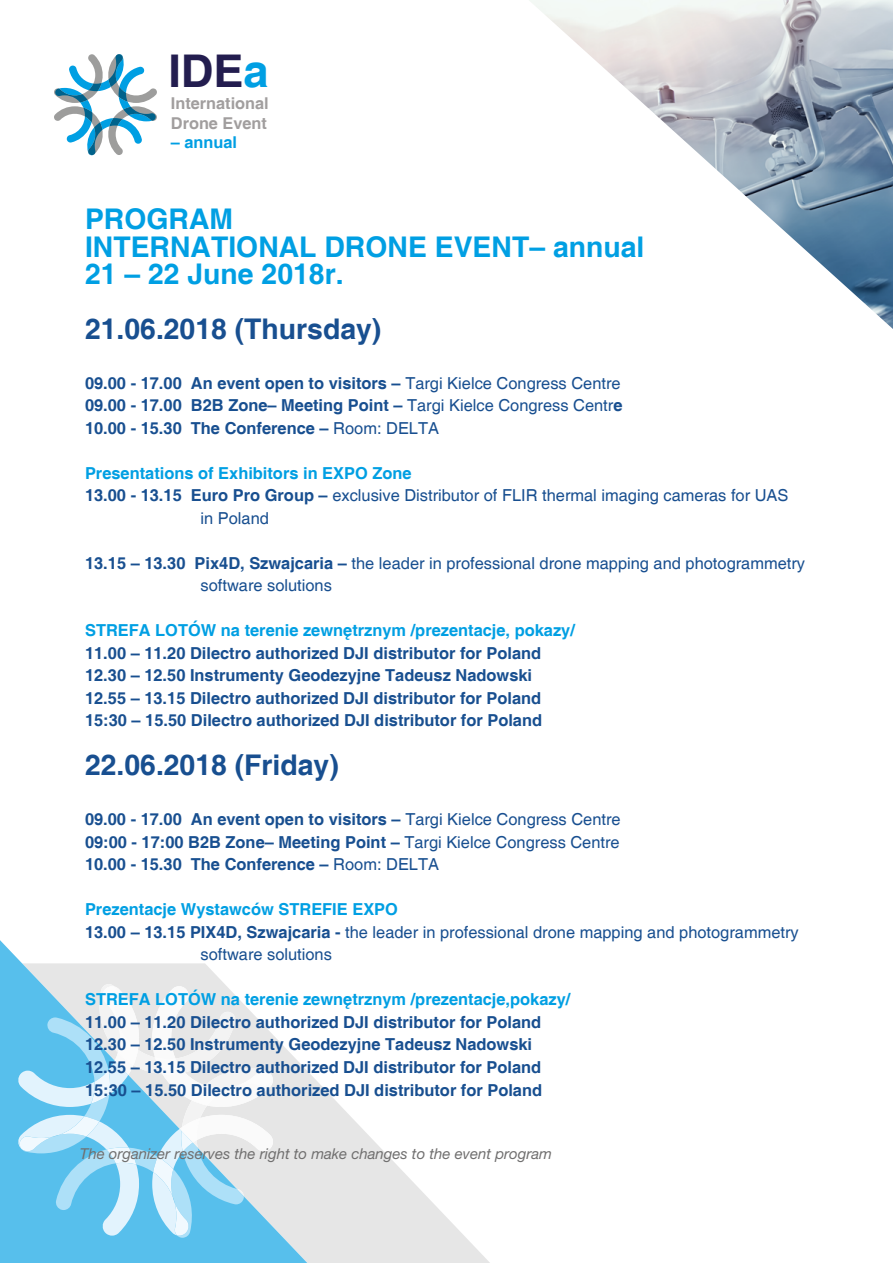
<style>
.page{position:relative;width:893px;height:1263px;background:#fff}
.page>*{position:absolute;margin:0;border:0;box-sizing:border-box;transform-origin:0 0}
.t1{font:700 45.15px "Helvetica";color:#231d4f}
.t2{font:700 28.5px/27.5px "Helvetica";color:#009fe3}
.t3{font:700 28.5px "Helvetica";color:#184f90}
.t4{font:700 16.5px/22.5px "Helvetica";color:#184f90;text-align:justify}
.t5{font:16.5px/22.5px "Helvetica";color:#184f90}
.t6{font:700 16.5px "Helvetica";color:#009fe3}
.t7{font:700 16.35px/19.5px "Helvetica";color:#a19e9e}
.t8{font:700 16.35px "Helvetica";color:#009fe3}
.t9{font:italic 15px "Helvetica Neue LT Pro";color:#706f6f}
.s1{color:#009fe3}
.s2{font-weight:400}
.s3{font-weight:700}
</style>
<div class="page">
<img style="left:529px;top:0;width:364px;height:329px">
<svg style="left:0;top:940px;width:490px;height:323px"></svg>
<svg style="left:17px;top:984px;width:257px;height:254px"></svg>
<svg style="left:54px;top:54px;width:103px;height:101px"></svg>
<h1 class="t1" style="left:168px;top:44px;width:102px">IDE<span class="s1">a</span></h1>
<p class="t7" style="left:171px;top:95px;width:99px">International<br>Drone Event</p>
<p class="t8" style="left:171px;top:133px;width:68px">– annual</p>
<h2 class="t2" style="left:85px;top:207px;width:561px">PROGRAM<br>INTERNATIONAL DRONE EVENT– annual<br>21 – 22 June 2018r.</h2>
<h2 class="t3" style="left:85px;top:311px;width:298px">21.06.2018 (Thursday)</h2>
<p class="t4" style="left:85px;top:373px;width:539px">09.00 - 17.00 An event open to visitors – <span class="s2">Targi Kielce Congress Centre </span>09.00 - 17.00 B2B Zone– Meeting Point – <span class="s2">Targi Kielce Congress Centr</span>e 10.00 - 15.30 The Conference – <span class="s2">Room: DELTA</span></p>
<p class="t6" style="left:85px;top:463px;width:328px">Presentations of Exhibitors in EXPO Zone</p>
<p class="t5" style="left:85px;top:485px;width:705px"><span class="s3">13.00 - 13.15 Euro Pro Group –</span> exclusive Distributor of FLIR thermal imaging cameras for UAS</p>
<p class="t5" style="left:201px;top:507px;width:70px">in Poland</p>
<p class="t5" style="left:201px;top:552px;width:606px;text-indent:-115px"><span class="s3">13.15 – 13.30 Pix4D, Szwajcaria –</span> the leader in professional drone mapping and photogrammetry software solutions</p>
<p class="t6" style="left:85px;top:620px;width:491px">STREFA LOTÓW na terenie zewnętrznym /prezentacje, pokazy/</p>
<p class="t4" style="left:85px;top:643px;width:459px;text-align:left">11.00 – 11.20 Dilectro authorized DJI distributor for Poland 12.30 – 12.50 Instrumenty Geodezyjne Tadeusz Nadowski 12.55 – 13.15 Dilectro authorized DJI distributor for Poland 15:30 – 15.50 Dilectro authorized DJI distributor for Poland</p>
<h2 class="t3" style="left:85px;top:748px;width:255px">22.06.2018 (Friday)</h2>
<p class="t4" style="left:85px;top:809px;width:537px">09.00 - 17.00 An event open to visitors – <span class="s2">Targi Kielce Congress Centre </span>09:00 - 17:00 B2B Zone– Meeting Point – <span class="s2">Targi Kielce Congress Centre </span>10.00 - 15.30 The Conference – <span class="s2">Room: DELTA</span></p>
<p class="t6" style="left:85px;top:899px;width:314px">Prezentacje Wystawców STREFIE EXPO</p>
<p class="t5" style="left:85px;top:921px;width:715px"><span class="s3">13.00 – 13.15 PIX4D, Szwajcaria -</span> the leader in professional drone mapping and photogrammetry</p>
<p class="t5" style="left:201px;top:944px;width:133px">software solutions</p>
<p class="t6" style="left:85px;top:989px;width:487px">STREFA LOTÓW na terenie zewnętrznym /prezentacje,pokazy/</p>
<p class="t4" style="left:85px;top:1012px;width:459px;text-align:left">11.00 – 11.20 Dilectro authorized DJI distributor for Poland 12.30 – 12.50 Instrumenty Geodezyjne Tadeusz Nadowski 12.55 – 13.15 Dilectro authorized DJI distributor for Poland 15:30 – 15.50 Dilectro authorized DJI distributor for Poland</p>
<p class="t9" style="left:80px;top:1144px;width:474px">The organizer reserves the right to make changes to the event program</p>
</div>
